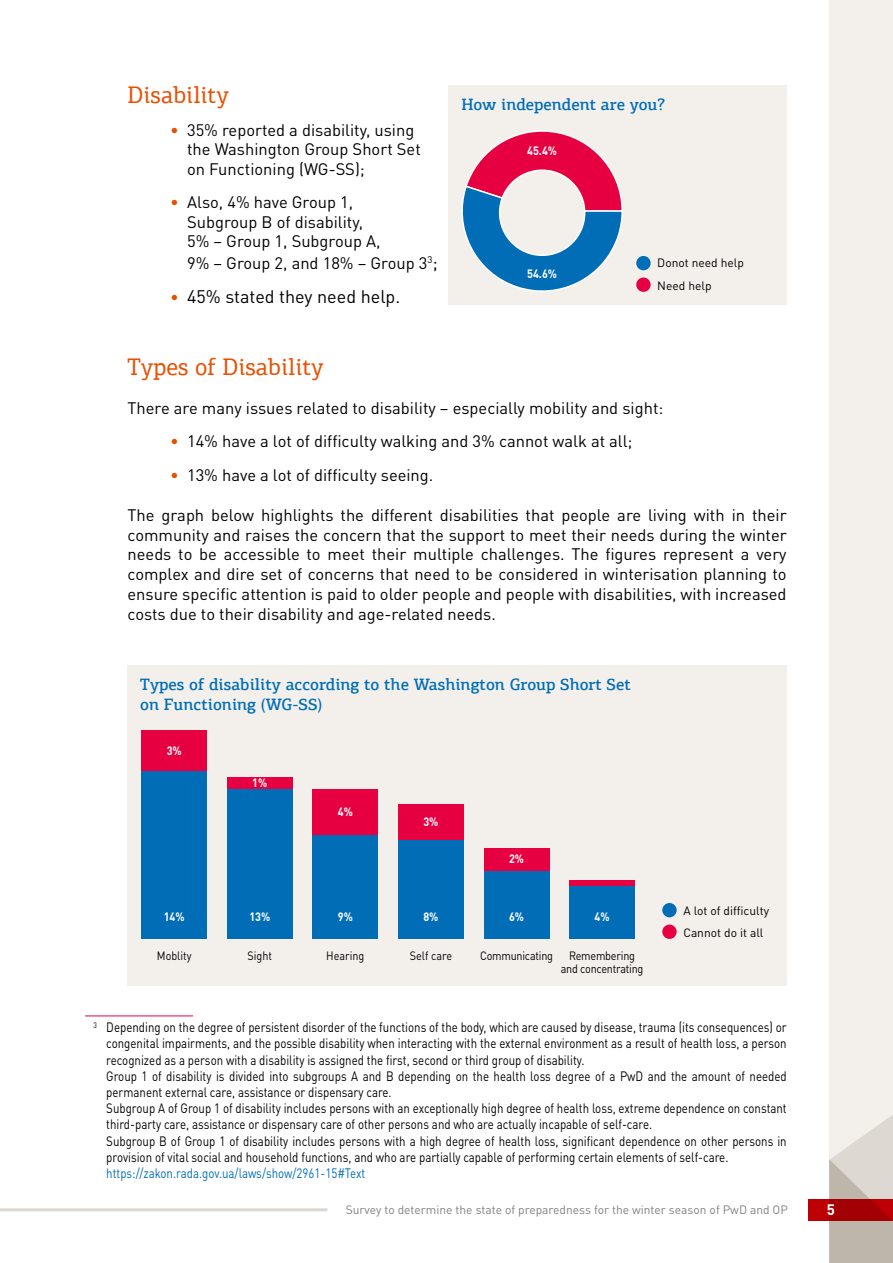
<style>
.page{position:relative;width:893px;height:1263px;background:#fff}
.page>*{position:absolute;margin:0;border:0;box-sizing:border-box;transform-origin:0 0}
.Title-03{font:24px "PF Agora Slab Pro";color:#ea4f00}
.Bullet-01{font:18px "DIN Pro";color:#000}
.Main-0{font:16.5px/19.8px "DIN Pro";color:#000;text-align:justify}
.Bullet-01-2{font:16.5px/19.8px "DIN Pro";color:#000}
.Mal{font:500 16.5px/19.8px "PF Agora Slab Pro";color:#006db6}
.t1{font:700 15px "DIN Pro";color:#fff}
.Snoska{font:13.5px/16.2px "DIN Pro";color:#000;scale:.85 1}
.t2{font:12px "DIN Pro";color:#818084}
.t3{font:12px "DIN Pro";color:#000}
.t4{font:12px/13.5px "DIN Pro";letter-spacing:-.02em;color:#000;text-align:center;scale:.9 1}
.t5{font:700 12px "DIN Pro";color:#fff;scale:.9 1}
.t6{font:12px "DIN Pro";color:#000;scale:.9 1}
.s1{color:#ea4f00}
.s2{font-size:18px}
.s3{font-size:16.5px;color:#ea4f00}
.s4{color:#006db6}
</style>
<div class="page">
<div style="left:829px;top:0;width:64px;height:1263px;background:#f3f0ec"></div>
<div style="left:808px;top:1199px;width:85px;height:21px;background:#bc0006"></div>
<svg style="left:829px;top:1115px;width:64px;height:148px"></svg>
<hr style="left:0;top:1208px;width:327px;height:3px;background:#ddd8d1">
<div style="left:128px;top:666px;width:659px;height:320px;background:#f3f0ec"></div>
<div style="left:142px;top:771px;width:65px;height:167px;background:#006db6"></div>
<div style="left:142px;top:730px;width:65px;height:41px;background:#e60042"></div>
<div style="left:227px;top:789px;width:65px;height:149px;background:#006db6"></div>
<div style="left:227px;top:777px;width:65px;height:12px;background:#e60042"></div>
<div style="left:313px;top:835px;width:65px;height:103px;background:#006db6"></div>
<div style="left:313px;top:789px;width:65px;height:46px;background:#e60042"></div>
<div style="left:398px;top:839px;width:66px;height:99px;background:#006db6"></div>
<div style="left:398px;top:804px;width:66px;height:35px;background:#e60042"></div>
<div style="left:484px;top:870px;width:65px;height:68px;background:#006db6"></div>
<div style="left:484px;top:848px;width:65px;height:22px;background:#e60042"></div>
<div style="left:569px;top:886px;width:66px;height:52px;background:#006db6"></div>
<div style="left:569px;top:880px;width:66px;height:6px;background:#e60042"></div>
<div style="left:662px;top:903px;width:15px;height:14px;background:#006db6;border-radius:50%"></div>
<div style="left:662px;top:924px;width:15px;height:15px;background:#e60042;border-radius:50%"></div>
<hr style="left:85px;top:1015px;width:108px;height:1px;background:#e60042">
<div style="left:449px;top:85px;width:338px;height:220px;background:#f3f0ec"></div>
<div style="left:636px;top:256px;width:15px;height:14px;background:#006db6;border-radius:50%"></div>
<div style="left:636px;top:277px;width:15px;height:15px;background:#e60042;border-radius:50%"></div>
<svg style="left:461px;top:130px;width:162px;height:162px"></svg>
<div style="left:500px;top:170px;width:85px;height:85px;background:#f3f0ec;border-radius:50%"></div>
<div style="left:499px;top:169px;width:86px;height:87px;border:2px solid #fff;border-radius:50%"></div>
<p class="Title-03" style="left:128px;top:80px;width:103px">Disability</p>
<p class="Bullet-01-2" style="left:187px;top:118px;width:235px;text-indent:-17px"><span class="s1">•</span> 35% reported a disability, using the Washington Group Short Set on Functioning (WG-SS);</p>
<p class="Bullet-01-2" style="left:187px;top:190px;width:195px;text-indent:-17px"><span class="s1">•</span> Also, 4% have Group 1,<br>Subgroup B of disability,<br>5% – Group 1, Subgroup A,</p>
<p class="Bullet-01-2" style="left:187px;top:251px;width:252px">9% – Group 2, and 18% – Group 3<sup>3</sup><span class="s2">;</span></p>
<p class="Bullet-01" style="left:170px;top:283px;width:229px"><span class="s3">•</span> 45% stated they need help.</p>
<p class="Mal" style="left:461px;top:95px;width:205px">How independent are you?</p>
<p class="t5" style="left:527px;top:141px;width:35px">45.4%</p>
<p class="t5" style="left:527px;top:263px;width:35px">54.6%</p>
<p class="t3" style="left:657px;top:253px;width:88px">Donot need help</p>
<p class="t3" style="left:657px;top:277px;width:56px">Need help</p>
<p class="Title-03" style="left:128px;top:352px;width:198px">Types of Disability</p>
<p class="Main-0" style="left:128px;top:397px;width:537px">There are many issues related to disability – especially mobility and sight:</p>
<p class="Bullet-01-2" style="left:170px;top:429px;width:464px"><span class="s1">•</span> 14% have a lot of difficulty walking and 3% cannot walk at all;</p>
<p class="Bullet-01-2" style="left:170px;top:464px;width:262px"><span class="s1">•</span> 13% have a lot of difficulty seeing.</p>
<p class="Main-0" style="left:128px;top:503px;width:661px">The graph below highlights the different disabilities that people are living with in their community and raises the concern that the support to meet their needs during the winter needs to be accessible to meet their multiple challenges. The figures represent a very complex and dire set of concerns that need to be considered in winterisation planning to ensure specific attention is paid to older people and people with disabilities, with increased costs due to their disability and age-related needs.</p>
<p class="Mal" style="left:140px;top:674px;width:492px">Types of disability according to the Washington Group Short Set on Functioning (WG-SS)</p>
<p class="t5" style="left:167px;top:740px;width:18px">3%</p>
<p class="t5" style="left:252px;top:773px;width:18px">1%</p>
<p class="t5" style="left:338px;top:802px;width:18px">4%</p>
<p class="t5" style="left:164px;top:906px;width:25px">14%</p>
<p class="t5" style="left:249px;top:906px;width:25px">13%</p>
<p class="t5" style="left:338px;top:906px;width:18px">9%</p>
<p class="t5" style="left:423px;top:812px;width:18px">3%</p>
<p class="t5" style="left:423px;top:906px;width:18px">8%</p>
<p class="t5" style="left:509px;top:849px;width:18px">2%</p>
<p class="t5" style="left:509px;top:906px;width:18px">6%</p>
<p class="t5" style="left:595px;top:906px;width:18px">4%</p>
<p class="t3" style="left:683px;top:901px;width:87px">A lot of difficulty</p>
<p class="t3" style="left:683px;top:923px;width:82px">Cannot do it all</p>
<p class="t6" style="left:157px;top:946px;width:40px">Moblity</p>
<p class="t6" style="left:247px;top:946px;width:29px">Sight</p>
<p class="t6" style="left:326px;top:946px;width:44px">Hearing</p>
<p class="t6" style="left:410px;top:946px;width:48px">Self care</p>
<p class="t4" style="left:561px;top:947px;width:93px">Remembering and concentrating</p>
<p class="t4" style="left:480px;top:947px;width:83px">Communicating</p>
<p class="Snoska" style="left:106px;top:1018px;width:802px;text-indent:-13px"><sup>3</sup> Depending on the degree of persistent disorder of the functions of the body, which are caused by disease, trauma (its consequences) or congenital impairments, and the possible disability when interacting with the external environment as a result of health loss, a person recognized as a person with a disability is assigned the first, second or third group of disability.<br>Group 1 of disability is divided into subgroups A and B depending on the health loss degree of a PwD and the amount of needed permanent external care, assistance or dispensary care.<br>Subgroup A of Group 1 of disability includes persons with an exceptionally high degree of health loss, extreme dependence on constant third-party care, assistance or dispensary care of other persons and who are actually incapable of self-care.<br>Subgroup B of Group 1 of disability includes persons with a high degree of health loss, significant dependence on other persons in provision of vital social and household functions, and who are partially capable of performing certain elements of self-care. <span class="s4">https://zakon. rada. gov. ua/laws/show/2961-15#Text</span></p>
<p class="t2" style="left:346px;top:1200px;width:444px">Survey to determine the state of preparedness for the winter season of PwD and OP</p>
<p class="t1" style="left:827px;top:1197px;width:10px">5</p>
</div>
